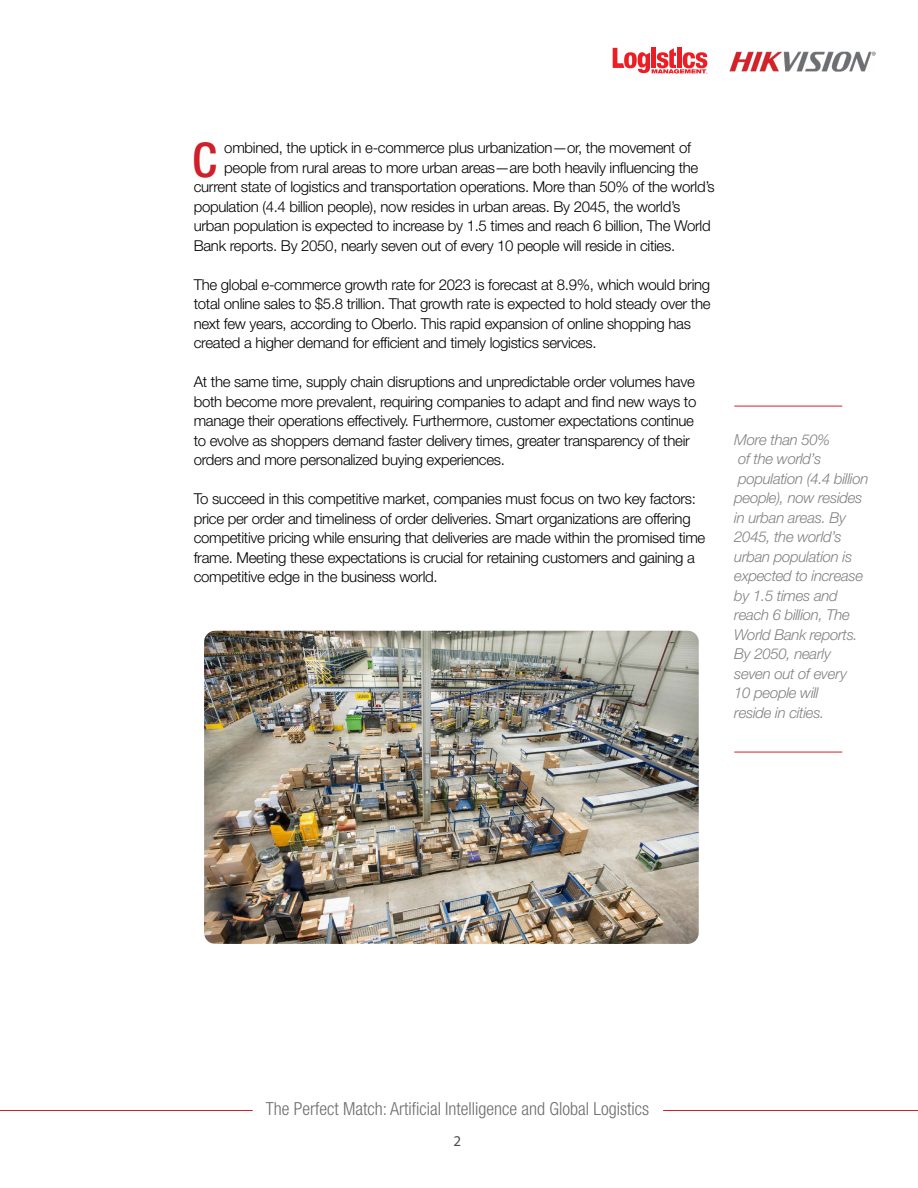
<style>
.page{position:relative;width:918px;height:1188px;background:#fff}
.page>*{position:absolute;margin:0;border:0;box-sizing:border-box;transform-origin:0 0}
.t1{font:500 condensed 48px "Helvetica Neue LT Std";color:#ce2029}
.t2{font:300 condensed 18px "Helvetica Neue LT Std";color:#6d6e71}
.t3{font:300 15px/19.5px "Helvetica Neue LT Std";letter-spacing:-.02em;color:#000}
.t4{font:italic 300 15px/19.5px "Helvetica Neue LT Std";letter-spacing:-.02em;color:#808285}
.t5{font:15px "Myriad Pro";color:#4d4d4f}
.t6{font:1.95px "Helvetica";color:#ed1d24}
</style>
<div class="page">
<hr style="left:0;top:1110px;width:253px;height:1px;background:#ce2029">
<img style="left:730px;top:52px;width:145px;height:19px">
<svg style="left:613px;top:47px;width:94px;height:27px"></svg>
<hr style="left:663px;top:1110px;width:255px;height:1px;background:#ce2029">
<img style="left:204px;top:631px;width:495px;height:313px">
<hr style="left:734px;top:406px;width:108px;height:1px;background:#d61f26">
<hr style="left:734px;top:752px;width:108px;height:1px;background:#d61f26">
<p class="t6" style="left:706px;top:71px;width:3px">®</p>
<h1 class="t1" style="left:192px;top:132px;width:26px">C</h1>
<p class="t3" style="left:224px;top:138px;width:468px">ombined, the uptick in e-commerce plus urbanization—or, the movement of</p>
<p class="t3" style="left:224px;top:157px;width:476px">people from rural areas to more urban areas—are both heavily influencing the</p>
<p class="t3" style="left:194px;top:177px;width:523px">current state of logistics and transportation operations. More than 50% of the world’s</p>
<p class="t3" style="left:194px;top:196px;width:488px">population (4.4 billion people), now resides in urban areas. By 2045, the world’s</p>
<p class="t3" style="left:194px;top:216px;width:518px">urban population is expected to increase by 1.5 times and reach 6 billion, The World</p>
<p class="t3" style="left:194px;top:235px;width:483px">Bank reports. By 2050, nearly seven out of every 10 people will reside in cities.</p>
<p class="t3" style="left:194px;top:274px;width:518px">The global e-commerce growth rate for 2023 is forecast at 8.9%, which would bring total online sales to $5.8 trillion. That growth rate is expected to hold steady over the next few years, according to Oberlo. This rapid expansion of online shopping has created a higher demand for efficient and timely logistics services.</p>
<p class="t3" style="left:194px;top:372px;width:504px">At the same time, supply chain disruptions and unpredictable order volumes have both become more prevalent, requiring companies to adapt and find new ways to manage their operations effectively. Furthermore, customer expectations continue to evolve as shoppers demand faster delivery times, greater transparency of their orders and more personalized buying experiences.</p>
<p class="t3" style="left:194px;top:489px;width:513px">To succeed in this competitive market, companies must focus on two key factors: price per order and timeliness of order deliveries. Smart organizations are offering competitive pricing while ensuring that deliveries are made within the promised time frame. Meeting these expectations is crucial for retaining customers and gaining a competitive edge in the business world.</p>
<p class="t4" style="left:734px;top:430px;width:136px">More than 50%<br>of the world’s population (4.4 billion people), now resides in urban areas. By<br>2045, the world’s urban population is expected to increase by 1.5 times and reach 6 billion, The<br>World Bank reports.<br>By 2050, nearly seven out of every<br>10 people will<br>reside in cities.</p>
<p class="t2" style="left:266px;top:1098px;width:385px">The Perfect Match: Artificial Intelligence and Global Logistics</p>
<p class="t5" style="left:454px;top:1132px;width:9px">2</p>
</div>
